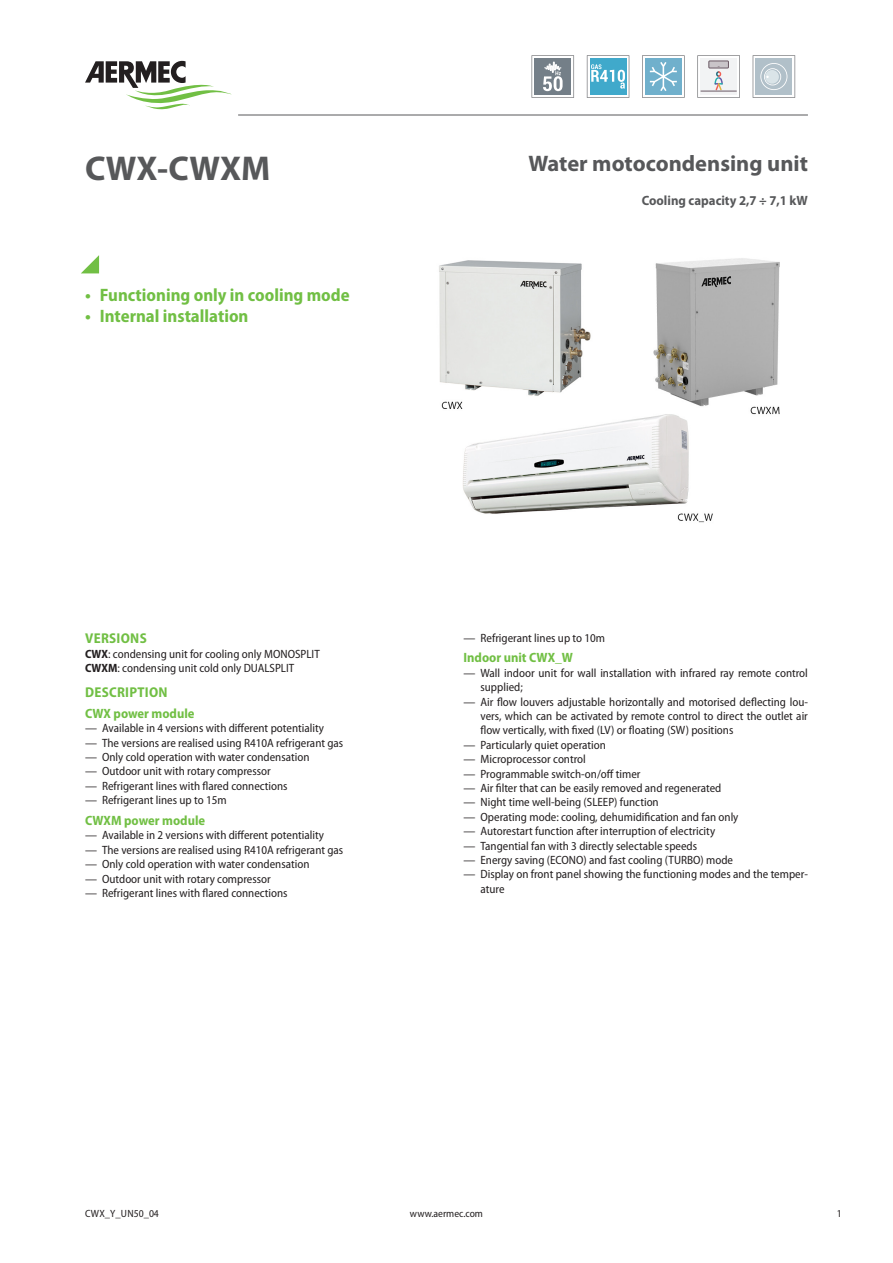
<style>
.page{position:relative;width:893px;height:1263px;background:#fff}
.page>*{position:absolute;margin:0;border:0;box-sizing:border-box;transform-origin:0 0}
.grandezza{font:700 34.5px "Myriad Pro";color:#57585a}
.descrizione{font:700 22.5px "Myriad Pro";color:#57585a}
.t1{font:700 semi-condensed 18px "Myriad Pro";color:#71bf44}
.t2{font:700 semi-condensed 14.25px "Myriad Pro";letter-spacing:.02em;color:#71bf44}
.t3{font:700 semi-condensed 13.5px "Myriad Pro";color:#71bf44}
.dettaglio{font:700 13.5px "Myriad Pro";color:#57585a;scale:.95 1}
.normaleInline_en{font:semi-condensed 12px/14.4px "Myriad Pro";color:#231f20}
.t4{font:semi-condensed 10.5px "Myriad Pro";color:#231f20}
.s1{font-weight:700}
</style>
<div class="page">
<svg style="left:81px;top:255px;width:18px;height:18px"></svg>
<hr style="left:238px;top:115px;width:570px;height:1px;background:#57585a">
<img style="left:439px;top:258px;width:341px;height:265px">
<svg style="left:85px;top:61px;width:147px;height:48px"></svg>
<svg style="left:531px;top:55px;width:43px;height:43px"></svg>
<svg style="left:587px;top:55px;width:42px;height:43px"></svg>
<svg style="left:642px;top:55px;width:43px;height:43px"></svg>
<svg style="left:697px;top:55px;width:43px;height:43px"></svg>
<hr style="left:701px;top:91px;width:36px;height:1px;background:#695964">
<svg style="left:753px;top:55px;width:42px;height:43px"></svg>
<p class="grandezza" style="left:85px;top:145px;width:187px">CWX-CWXM</p>
<p class="t1" style="left:85px;top:284px;width:266px">• Functioning only in cooling mode</p>
<p class="t1" style="left:85px;top:305px;width:165px">• Internal installation</p>
<p class="descrizione" style="left:528px;top:149px;width:281px">Water motocondensing unit</p>
<p class="dettaglio" style="left:642px;top:192px;width:176px">Cooling capacity 2,7 ÷ 7,1 kW</p>
<p class="t2" style="left:85px;top:629px;width:63px">VERSIONS</p>
<p class="normaleInline_en" style="left:85px;top:646px;width:236px"><span class="s1">CWX</span>: condensing unit for cooling only MONOSPLIT</p>
<p class="normaleInline_en" style="left:85px;top:661px;width:211px"><span class="s1">CWXM</span>: condensing unit cold only DUALSPLIT</p>
<p class="t2" style="left:85px;top:683px;width:84px">DESCRIPTION</p>
<p class="t3" style="left:85px;top:704px;width:111px">CWX power module</p>
<p class="normaleInline_en" style="left:85px;top:721px;width:241px">— Available in 4 versions with different potentiality</p>
<p class="normaleInline_en" style="left:85px;top:735px;width:260px">— The versions are realised using R410A refrigerant gas</p>
<p class="normaleInline_en" style="left:85px;top:750px;width:226px">— Only cold operation with water condensation</p>
<p class="normaleInline_en" style="left:85px;top:764px;width:187px">— Outdoor unit with rotary compressor</p>
<p class="normaleInline_en" style="left:85px;top:778px;width:204px">— Refrigerant lines with flared connections</p>
<p class="normaleInline_en" style="left:85px;top:793px;width:143px">— Refrigerant lines up to 15m</p>
<p class="t3" style="left:85px;top:812px;width:122px">CWXM power module</p>
<p class="normaleInline_en" style="left:85px;top:828px;width:241px">— Available in 2 versions with different potentiality</p>
<p class="normaleInline_en" style="left:85px;top:842px;width:260px">— The versions are realised using R410A refrigerant gas</p>
<p class="normaleInline_en" style="left:85px;top:857px;width:226px">— Only cold operation with water condensation</p>
<p class="normaleInline_en" style="left:85px;top:871px;width:187px">— Outdoor unit with rotary compressor</p>
<p class="normaleInline_en" style="left:85px;top:885px;width:204px">— Refrigerant lines with flared connections</p>
<p class="normaleInline_en" style="left:463px;top:630px;width:143px">— Refrigerant lines up to 10m</p>
<p class="t3" style="left:463px;top:649px;width:111px">Indoor unit CWX_W</p>
<p class="normaleInline_en" style="left:480px;top:665px;width:329px;text-indent:-17px">— Wall indoor unit for wall installation with infrared ray remote control supplied;</p>
<p class="normaleInline_en" style="left:480px;top:694px;width:329px;text-align:justify;text-indent:-17px">— Air flow louvers adjustable horizontally and motorised deflecting lou&shy;vers, which can be activated by remote control to direct the outlet air flow vertically, with fixed (LV) or floating (SW) positions</p>
<p class="normaleInline_en" style="left:463px;top:737px;width:144px">— Particularly quiet operation</p>
<p class="normaleInline_en" style="left:463px;top:752px;width:124px">— Microprocessor control</p>
<p class="normaleInline_en" style="left:463px;top:766px;width:179px">— Programmable switch-on/off timer</p>
<p class="normaleInline_en" style="left:463px;top:781px;width:259px">— Air filter that can be easily removed and regenerated</p>
<p class="normaleInline_en" style="left:463px;top:795px;width:197px">— Night time well-being (SLEEP) function</p>
<p class="normaleInline_en" style="left:463px;top:809px;width:277px">— Operating mode: cooling, dehumidification and fan only</p>
<p class="normaleInline_en" style="left:463px;top:824px;width:253px">— Autorestart function after interruption of electricity</p>
<p class="normaleInline_en" style="left:463px;top:838px;width:235px">— Tangential fan with 3 directly selectable speeds</p>
<p class="normaleInline_en" style="left:463px;top:853px;width:271px">— Energy saving (ECONO) and fast cooling (TURBO) mode</p>
<p class="normaleInline_en" style="left:480px;top:867px;width:329px;text-indent:-17px">— Display on front panel showing the functioning modes and the temper&shy;ature</p>
<p class="t4" style="left:85px;top:1207px;width:75px">CWX_Y_UN50_04</p>
<p class="t4" style="left:410px;top:1207px;width:75px">www.aermec.com</p>
<p class="t4" style="left:837px;top:1207px;width:6px">1</p>
</div>
